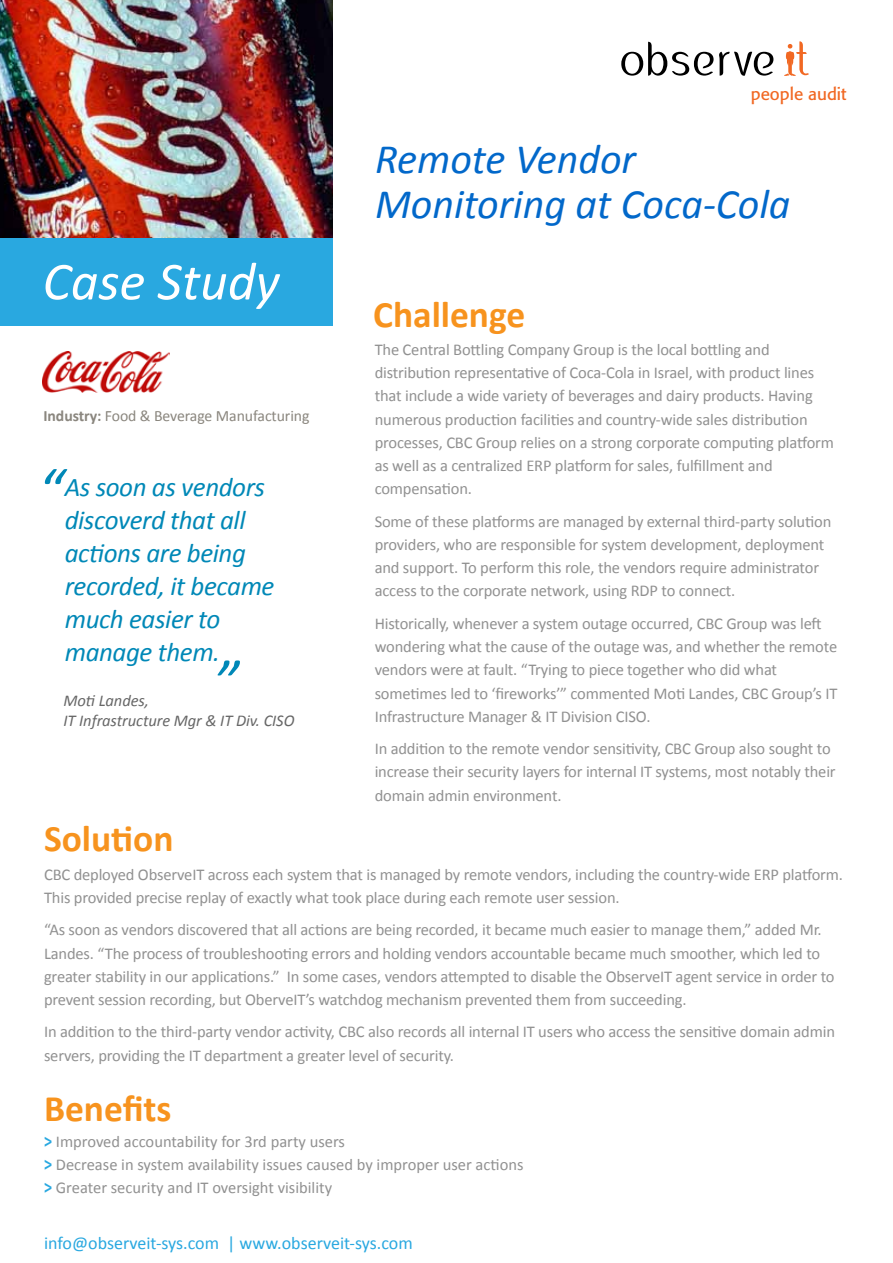
<style>
.page{position:relative;width:893px;height:1263px;background:#fff}
.page>*{position:absolute;margin:0;border:0;box-sizing:border-box;transform-origin:0 0}
.t1{font:italic 60px "Calibri";color:#0088b7}
.t2{font:italic 54px "Calibri";color:#fff}
.t3{font:italic 42px/45px "Calibri";color:#0268ca}
.t4{font:700 37.5px "Calibri";color:#f7931e}
.t5{font:italic 27px/33px "Calibri";letter-spacing:-.015em;color:#0088b7}
.t6{font:18px "Calibri";color:#29a8e0}
.t7{font:16.95px "Formata BQ";color:#f16823}
.t8{font:16.5px/23.2px "Calibri";letter-spacing:-.01em;color:#919191}
.t9{font:italic 16.5px/19.5px "Calibri";letter-spacing:-.005em;color:#676767}
.t10{font:15.75px "Calibri";letter-spacing:-.005em;color:#8a867e}
.s1{font-weight:700}
.s2{font-family:"Poplar Std";font-size:18px;color:#29a8e0}
</style>
<div class="page">
<img style="left:0;top:0;width:332px;height:239px">
<div style="left:0;top:239px;width:332px;height:87px;background:#29a8e0"></div>
<svg style="left:621px;top:42px;width:152px;height:34px"></svg>
<svg style="left:784px;top:41px;width:25px;height:35px"></svg>
<img style="left:43px;top:351px;width:127px;height:42px">
<p class="t7" style="left:751px;top:84px;width:97px">people audit</p>
<h2 class="t2" style="left:43px;top:248px;width:239px">Case Study</h2>
<p class="t10" style="left:43px;top:406px;width:268px"><span class="s1">Industry:</span> Food &amp; Beverage Manufacturing</p>
<h1 class="t1" style="left:38px;top:453px;width:27px">“</h1>
<h3 class="t5" style="left:65px;top:470px;width:211px">As soon as vendors discoverd that all actions are being recorded, it became much easier to manage them.</h3>
<h1 class="t1" style="left:214px;top:644px;width:27px">”</h1>
<p class="t9" style="left:64px;top:690px;width:232px">Moti Landes,<br>IT Infrastructure Mgr &amp; IT Div. CISO</p>
<h3 class="t4" style="left:44px;top:815px;width:131px">Solution</h3>
<h3 class="t3" style="left:375px;top:135px;width:417px">Remote Vendor<br>Monitoring at Coca-Cola</h3>
<h3 class="t4" style="left:373px;top:291px;width:154px">Challenge</h3>
<p class="t8" style="left:375px;top:337px;width:461px">The Central Bottling Company Group is the local bottling and distribution representative of Coca-Cola in Israel, with product lines that include a wide variety of beverages and dairy products. Having numerous production facilities and country-wide sales distribution processes, CBC Group relies on a strong corporate computing platform as well as a centralized ERP platform for sales, fulfillment and compensation.</p>
<p class="t8" style="left:375px;top:509px;width:458px">Some of these platforms are managed by external third-party solution providers, who are responsible for system development, deployment and support. To perform this role, the vendors require administrator access to the corporate network, using RDP to connect.</p>
<p class="t8" style="left:375px;top:611px;width:464px">Historically, whenever a system outage occurred, CBC Group was left wondering what the cause of the outage was, and whether the remote vendors were at fault. “Trying to piece together who did what sometimes led to ‘fireworks’” commented Moti Landes, CBC Group’s IT Infrastructure Manager &amp; IT Division CISO.</p>
<p class="t8" style="left:375px;top:736px;width:462px">In addition to the remote vendor sensitivity, CBC Group also sought to increase their security layers for internal IT systems, most notably their domain admin environment.</p>
<p class="t8" style="left:44px;top:862px;width:800px">CBC deployed ObserveIT across each system that is managed by remote vendors, including the country-wide ERP platform.<br>This provided precise replay of exactly what took place during each remote user session.</p>
<p class="t8" style="left:44px;top:917px;width:792px">“As soon as vendors discovered that all actions are being recorded, it became much easier to manage them,” added Mr.<br>Landes. “The process of troubleshooting errors and holding vendors accountable became much smoother, which led to greater stability in our applications.” In some cases, vendors attempted to disable the ObserveIT agent service in order to prevent session recording, but OberveIT’s watchdog mechanism prevented them from succeeding.</p>
<p class="t8" style="left:44px;top:1019px;width:792px">In addition to the third-party vendor activity, CBC also records all internal IT users who access the sensitive domain admin servers, providing the IT department a greater level of security.</p>
<h3 class="t4" style="left:44px;top:1085px;width:129px">Benefits</h3>
<p class="t8" style="left:44px;top:1129px;width:481px"><span class="s2">&gt;</span> Improved accountability for 3rd party users<br><span class="s2">&gt;</span> Decrease in system availability issues caused by improper user actions <span class="s2">&gt;</span> Greater security and IT oversight visibility</p>
<p class="t6" style="left:44px;top:1232px;width:370px">info@observeit-sys.com | www.observeit-sys.com</p>
</div>
